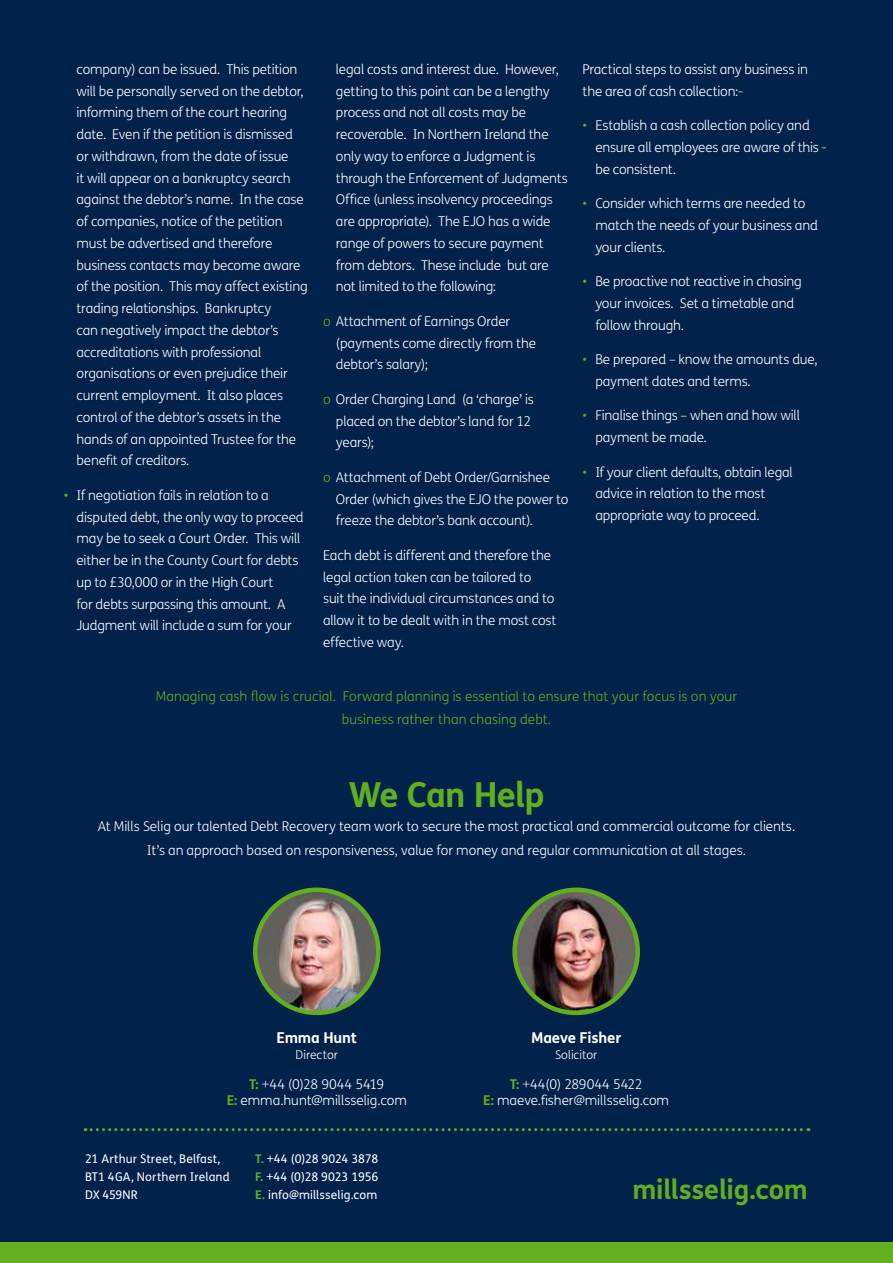
<style>
.page{position:relative;width:893px;height:1263px;background:#00224b}
.page>*{position:absolute;margin:0;border:0;box-sizing:border-box;transform-origin:0 0}
.t1{font:700 34.5px "FS Me";letter-spacing:-.025em;color:#60af20}
.t2{font:700 27px "FS Me";letter-spacing:-.01em;color:#60af20}
.t3{font:700 15px "FS Me";letter-spacing:-.01em;color:#fff}
.t4{font:300 13.5px/21.8px "FS Me";letter-spacing:-.015em;color:#fff}
.t5{font:300 13.5px/22.5px "FS Me";letter-spacing:.005em;color:#60af20;text-align:center}
.t6{font:12px/18px "FS Me";letter-spacing:.01em;color:#fff}
.t7{font:300 12px "FS Me";color:#fff}
.s1{color:#60af20}
.s2{font-weight:700;color:#60af20}
</style>
<div class="page">
<div style="left:0;top:1242px;width:893px;height:21px;background:#60af20"></div>
<svg style="left:85px;top:1128px;width:724px;height:3px"></svg>
<img style="left:515px;top:890px;width:123px;height:123px;border-radius:62px">
<div style="left:512px;top:887px;width:128px;height:128px;border:4px solid #60af20;border-radius:50%"></div>
<img style="left:255px;top:890px;width:123px;height:123px;border-radius:62px">
<div style="left:253px;top:887px;width:128px;height:128px;border:4px solid #60af20;border-radius:50%"></div>
<p class="t4" style="left:77px;top:59px;width:233px">company) can be issued. This petition will be personally served on the debtor, informing them of the court hearing date. Even if the petition is dismissed or withdrawn, from the date of issue<br>it will appear on a bankruptcy search against the debtor’s name. In the case of companies, notice of the petition must be advertised and therefore business contacts may become aware of the position. This may affect existing trading relationships. Bankruptcy<br>can negatively impact the debtor’s accreditations with professional organisations or even prejudice their current employment. It also places control of the debtor’s assets in the hands of an appointed Trustee for the benefit of creditors.</p>
<p class="t4" style="left:77px;top:485px;width:229px;text-indent:-13px"><span class="s1">•</span> If negotiation fails in relation to a disputed debt, the only way to proceed may be to seek a Court Order. This will either be in the County Court for debts up to £30,000 or in the High Court<br>for debts surpassing this amount. A Judgment will include a sum for your</p>
<p class="t4" style="left:336px;top:59px;width:233px">legal costs and interest due. However, getting to this point can be a lengthy process and not all costs may be recoverable. In Northern Ireland the only way to enforce a Judgment is through the Enforcement of Judgments Office (unless insolvency proceedings are appropriate). The EJO has a wide range of powers to secure payment from debtors. These include but are not limited to the following:</p>
<p class="t4" style="left:336px;top:311px;width:202px;text-indent:-13px"><span class="s1">o</span> Attachment of Earnings Order (payments come directly from the debtor’s salary);</p>
<p class="t4" style="left:336px;top:389px;width:199px;text-indent:-13px"><span class="s1">o</span> Order Charging Land (a ‘charge’ is placed on the debtor’s land for 12 years);</p>
<p class="t4" style="left:336px;top:467px;width:234px;text-indent:-13px"><span class="s1">o</span> Attachment of Debt Order/Garnishee<br>Order (which gives the EJO the power to freeze the debtor’s bank account).</p>
<p class="t4" style="left:323px;top:545px;width:235px">Each debt is different and therefore the legal action taken can be tailored to<br>suit the individual circumstances and to allow it to be dealt with in the most cost effective way.</p>
<p class="t4" style="left:583px;top:59px;width:227px">Practical steps to assist any business in the area of cash collection:-</p>
<p class="t4" style="left:595px;top:115px;width:233px;text-indent:-13px"><span class="s1">•</span> Establish a cash collection policy and ensure all employees are aware of this - be consistent.</p>
<p class="t4" style="left:595px;top:193px;width:224px;text-indent:-13px"><span class="s1">•</span> Consider which terms are needed to match the needs of your business and your clients.</p>
<p class="t4" style="left:595px;top:271px;width:208px;text-indent:-13px"><span class="s1">•</span> Be proactive not reactive in chasing your invoices. Set a timetable and follow through.</p>
<p class="t4" style="left:595px;top:349px;width:224px;text-indent:-13px"><span class="s1">•</span> Be prepared – know the amounts due, payment dates and terms.</p>
<p class="t4" style="left:595px;top:405px;width:206px;text-indent:-13px"><span class="s1">•</span> Finalise things – when and how will payment be made.</p>
<p class="t4" style="left:595px;top:461px;width:199px;text-indent:-13px"><span class="s1">•</span> If your client defaults, obtain legal advice in relation to the most appropriate way to proceed.</p>
<p class="t5" style="left:156px;top:686px;width:583px">Managing cash flow is crucial. Forward planning is essential to ensure that your focus is on your business rather than chasing debt.</p>
<h1 class="t1" style="left:348px;top:773px;width:198px">We Can Help</h1>
<p class="t4" style="left:98px;top:814px;width:699px;line-height:24px;text-align:center">At Mills Selig our talented Debt Recovery team work to secure the most practical and commercial outcome for clients.<br>It’s an approach based on responsiveness, value for money and regular communication at all stages.</p>
<p class="t3" style="left:277px;top:1028px;width:82px">Emma Hunt</p>
<p class="t7" style="left:296px;top:1048px;width:44px">Director</p>
<p class="t4" style="left:227px;top:1076px;width:182px;line-height:16.5px;text-align:center"><span class="s2">T:</span> +44 (0)28 9044 5419<br><span class="s2">E:</span> emma.hunt@millsselig.com</p>
<p class="t6" style="left:85px;top:1150px;width:146px">21 Arthur Street, Belfast,<br>BT1 4GA, Northern Ireland<br>DX 459NR</p>
<p class="t6" style="left:255px;top:1150px;width:125px;text-align:justify"><span class="s2">T.</span> +44 (0)28 9024 3878<br><span class="s2">F.</span> +44 (0)28 9023 1956<br><span class="s2">E.</span> info@millsselig.com</p>
<p class="t3" style="left:531px;top:1028px;width:92px">Maeve Fisher</p>
<p class="t7" style="left:555px;top:1048px;width:44px">Solicitor</p>
<p class="t4" style="left:483px;top:1076px;width:187px;line-height:16.5px;text-align:center"><span class="s2">T:</span> +44(0) 289044 5422<br><span class="s2">E:</span> maeve.fisher@millsselig.com</p>
<h2 class="t2" style="left:632px;top:1173px;width:177px">millsselig.com</h2>
</div>
